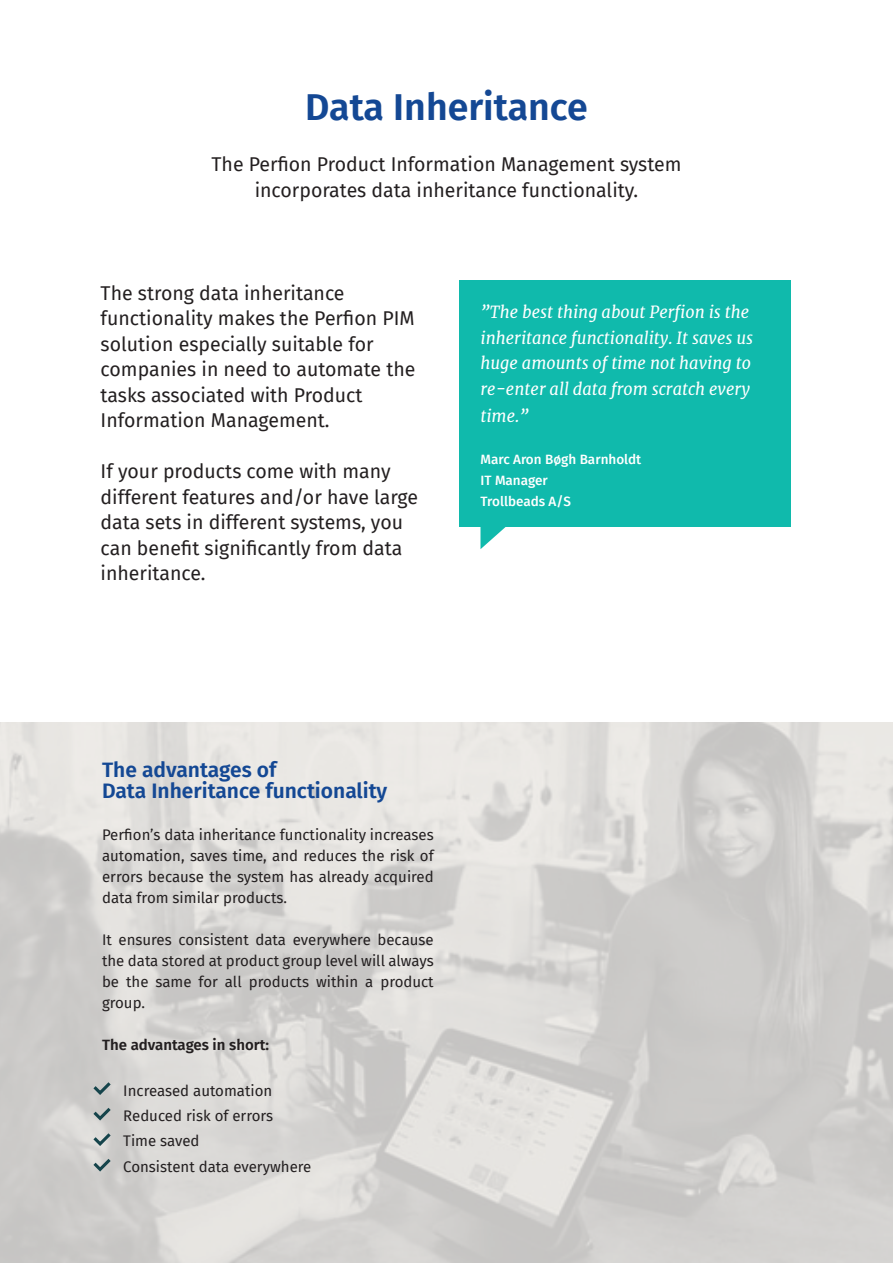
<style>
.page{position:relative;width:893px;height:1263px;background:#fff}
.page>*{position:absolute;margin:0;border:0;box-sizing:border-box;transform-origin:0 0}
.t1{font:600 37.5px "Fira Sans";color:#144894}
.t2{font:600 21px "Fira Sans";color:#144894}
.t3{font:19.5px/25.5px "Fira Sans";color:#231f20}
.t4{font:italic 16.5px/25.5px "Merriweather";color:#fff}
.brødtekst{font:15px/21px "Fira Sans";color:#231f20;text-align:justify}
.brødtekst-2{font:600 15px "Fira Sans";color:#231f20}
.t5{font:500 13.5px "Fira Sans";color:#fff}
</style>
<div class="page">
<hr style="left:892px;top:0;width:1px;height:723px;background:#144894">
<div style="left:459px;top:281px;width:332px;height:246px;background:#10baac"></div>
<svg style="left:480px;top:527px;width:26px;height:22px"></svg>
<svg style="left:93px;top:1082px;width:18px;height:13px"></svg>
<svg style="left:93px;top:1108px;width:18px;height:12px"></svg>
<svg style="left:93px;top:1133px;width:18px;height:13px"></svg>
<svg style="left:93px;top:1159px;width:18px;height:12px"></svg>
<p class="t1" style="left:305px;top:76px;width:284px">Data Inheritance</p>
<p class="t3" style="left:211px;top:151px;width:471px">The Perfion Product Information Management system</p>
<p class="t3" style="left:255px;top:177px;width:385px">incorporates data inheritance functionality.</p>
<p class="t3" style="left:101px;top:279px;width:316px">The strong data inheritance functionality makes the Perfion PIM solution especially suitable for companies in need to automate the tasks associated with Product<br>Information Management.</p>
<p class="t3" style="left:101px;top:458px;width:319px">If your products come with many different features and/or have large data sets in different systems, you can benefit significantly from data inheritance.</p>
<p class="t4" style="left:480px;top:299px;width:274px">”The best thing about Perfion is the inheritance functionality. It saves us huge amounts of time not having to re-enter all data from scratch every</p>
<p class="t4" style="left:480px;top:403px;width:50px">time.”</p>
<p class="t5" style="left:480px;top:448px;width:162px">Marc Aron Bøgh Barnholdt</p>
<p class="t5" style="left:480px;top:469px;width:69px">IT Manager</p>
<p class="t5" style="left:480px;top:490px;width:92px">Trollbeads A/S</p>
<p class="t2" style="left:102px;top:752px;width:176px">The advantages of</p>
<p class="t2" style="left:102px;top:773px;width:287px">Data Inheritance functionality</p>
<p class="brødtekst" style="left:102px;top:823px;width:333px">Perfion’s data inheritance functionality increases automation, saves time, and reduces the risk of errors because the system has already acquired data from similar products.</p>
<p class="brødtekst" style="left:102px;top:928px;width:333px">It ensures consistent data everywhere because the data stored at product group level will always be the same for all products within a product group.</p>
<p class="brødtekst-2" style="left:102px;top:1032px;width:169px">The advantages in short:</p>
<p class="brødtekst" style="left:123px;top:1080px;width:150px">Increased automation</p>
<p class="brødtekst" style="left:123px;top:1105px;width:151px">Reduced risk of errors</p>
<p class="brødtekst" style="left:123px;top:1130px;width:78px">Time saved</p>
<p class="brødtekst" style="left:123px;top:1155px;width:190px">Consistent data everywhere</p>
</div>
